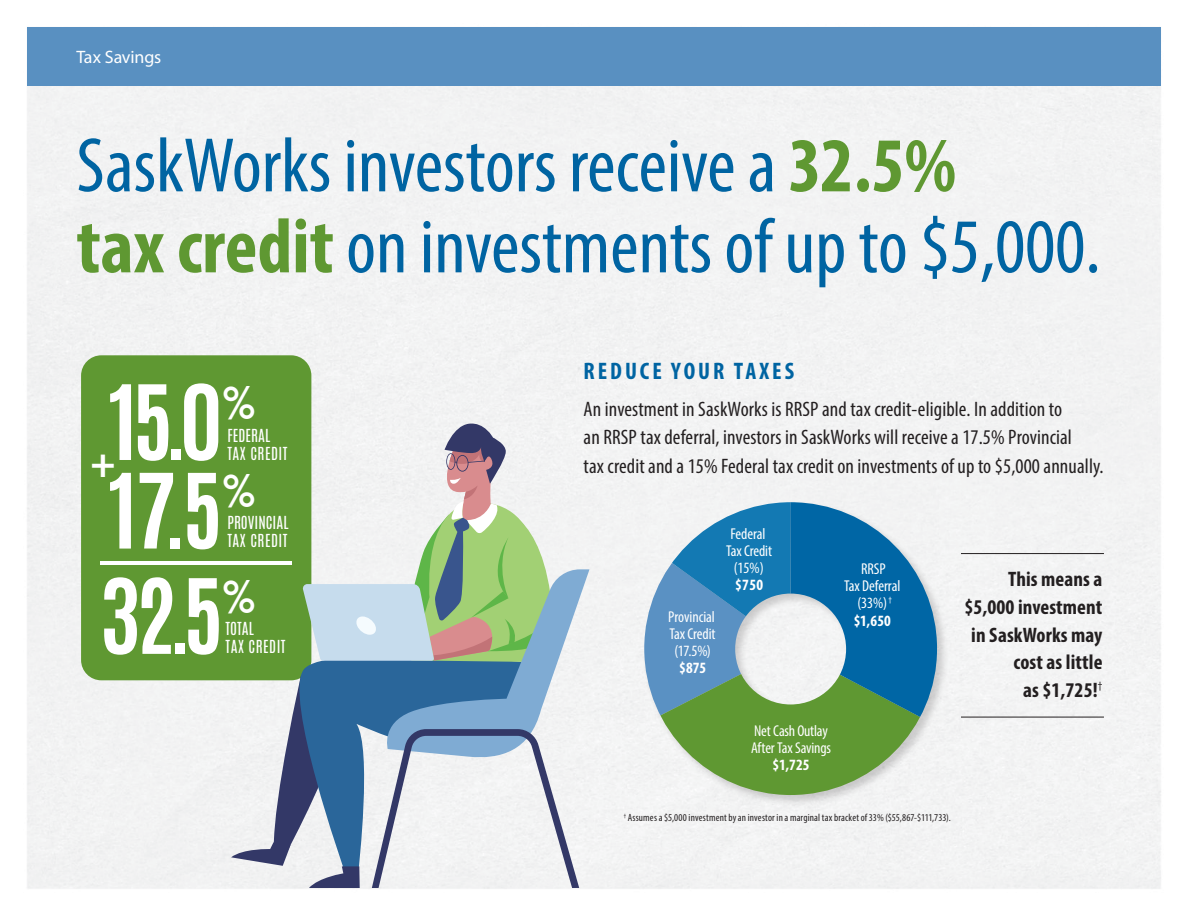
<style>
.page{position:relative;width:1188px;height:918px;background:#fff}
.page>*{position:absolute;margin:0;border:0;box-sizing:border-box;transform-origin:0 0}
.t1{font:700 88.05px "Antonio";color:#fff}
.t2{font:condensed 78px/81px "Myriad Pro";color:#0064a2}
.t3{font:45.15px "Trade Gothic LT Std Bd Cn 20";color:#fff}
.t4{font:700 42.15px "Myriad Pro";color:#fff}
.t5{font:700 condensed 24px "Myriad Pro";letter-spacing:.125em;color:#0064a2}
.t6{font:condensed 21px/28.5px "Myriad Pro";letter-spacing:.005em;color:#231f20}
.t7{font:700 condensed 21px/27.8px "Myriad Pro";letter-spacing:.005em;color:#231f20;text-align:right}
.t8{font:18px "Myriad Pro";letter-spacing:-.01em;color:#fff}
.t9{font:condensed 15.75px/17.1px "Myriad Pro";letter-spacing:-.005em;color:#fff;text-align:center}
.t10{font:15px "Antonio";letter-spacing:.03em;color:#fff}
.t11{font:15px "Antonio";color:#fff}
.t12{font:condensed 10.5px "Myriad Pro";letter-spacing:.015em;color:#231f20}
.s1{font-weight:700;color:#5f9832}
.s2{font-weight:700}
</style>
<div class="page">
<div style="left:27px;top:86px;width:1134px;height:803px;background:#f2f3f3"></div>
<div style="left:27px;top:27px;width:1134px;height:59px;background:#5990c1"></div>
<div style="left:643px;top:501px;width:307px;height:306px;background:#231f20;opacity:.2"></div>
<svg style="left:644px;top:502px;width:293px;height:293px"></svg>
<hr style="left:961px;top:553px;width:143px;height:1px;background:#231f20">
<hr style="left:961px;top:717px;width:143px;height:1px;background:#231f20">
<div style="left:81px;top:355px;width:230px;height:325px;background:#5f9832;border-radius:20px"></div>
<hr style="left:100px;top:561px;width:192px;height:4px;background:#fff">
<svg style="left:231px;top:421px;width:358px;height:467px"></svg>
<p class="t8" style="left:76px;top:46px;width:86px">Tax Savings</p>
<p class="t2" style="left:76px;top:124px;width:1026px">SaskWorks investors receive a <span class="s1">32.5%<br>tax credit</span> on investments of up to $5,000.</p>
<p class="t1" style="left:108px;top:356px;width:116px">15.0</p>
<p class="t3" style="left:221px;top:375px;width:37px">%</p>
<p class="t1" style="left:108px;top:444px;width:116px">17.5</p>
<p class="t3" style="left:221px;top:464px;width:37px">%</p>
<p class="t1" style="left:100px;top:550px;width:126px">32.5</p>
<p class="t3" style="left:221px;top:569px;width:37px">%</p>
<p class="t11" style="left:227px;top:425px;width:44px">FEDERAL</p>
<p class="t10" style="left:227px;top:443px;width:62px">TAX CREDIT</p>
<p class="t4" style="left:91px;top:436px;width:27px">+</p>
<p class="t11" style="left:227px;top:511px;width:63px">PROVINCIAL</p>
<p class="t10" style="left:227px;top:529px;width:62px">TAX CREDIT</p>
<p class="t10" style="left:226px;top:617px;width:30px">TOTAL</p>
<p class="t10" style="left:226px;top:635px;width:62px">TAX CREDIT</p>
<p class="t5" style="left:584px;top:356px;width:212px">REDUCE YOUR TAXES</p>
<p class="t6" style="left:584px;top:395px;width:522px">An investment in SaskWorks is RRSP and tax credit-eligible. In addition to<br>an RRSP tax deferral, investors in SaskWorks will receive a 17.5% Provincial<br>tax credit and a 15% Federal tax credit on investments of up to $5,000 annually.</p>
<p class="t9" style="left:668px;top:608px;width:49px">Provincial<br>Tax Credit (17.5%) <span class="s2">$875</span></p>
<p class="t9" style="left:726px;top:525px;width:47px">Federal<br>Tax Credit (15%) <span class="s2">$750</span></p>
<p class="t9" style="left:844px;top:560px;width:58px">RRSP<br>Tax Deferral (33%)<sup>† </sup><span class="s2">$1,650</span></p>
<p class="t9" style="left:751px;top:722px;width:82px">Net Cash Outlay<br>After Tax Savings <span class="s2">$1,725</span></p>
<p class="t7" style="left:964px;top:565px;width:140px">This means a $5,000 investment in SaskWorks may cost as little<br>as $1,725!<sup>†</sup></p>
<p class="t12" style="left:624px;top:812px;width:329px"><sup>†</sup> Assumes a $5,000 investment by an investor in a marginal tax bracket of 33% ($55,867-$111,733).</p>
</div>
